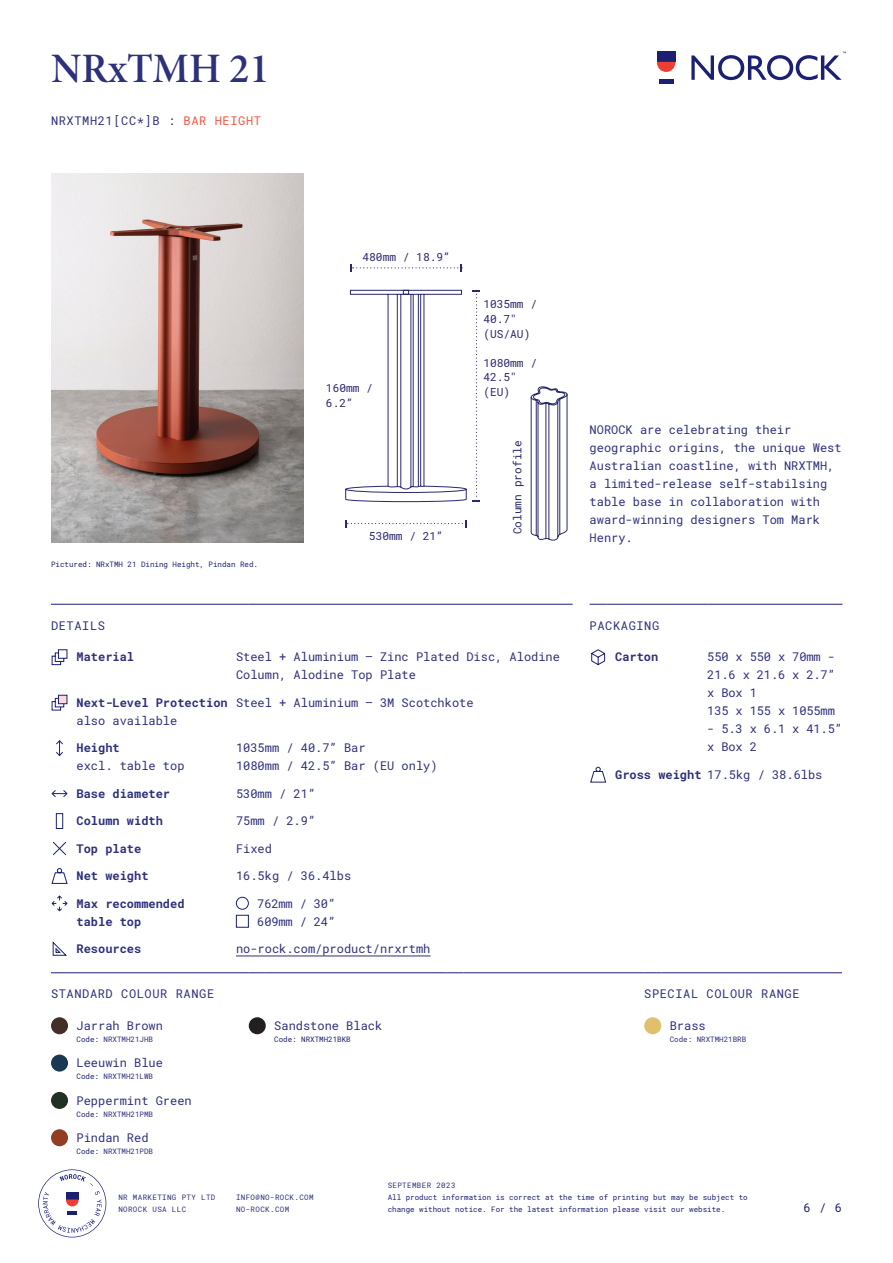
<style>
.page{position:relative;width:893px;height:1263px;background:#fff}
.page>*{position:absolute;margin:0;border:0;box-sizing:border-box;transform-origin:0 0}
.t1{font:42px "Minion Pro Semibold Subh";color:#2d307a}
.t2{font:12px/18px "Roboto Mono";color:#2d307a}
.t3{font:700 12px/18px "Roboto Mono";color:#2d307a}
.t4{font:12px "Roboto Mono";letter-spacing:.05em;color:#2d307a}
.t5{font:12px "Roboto Mono";color:#1c2072}
.t6{font:11.25px/14.5px "Roboto Mono";color:#2a296d}
.t7{font:7.5px/12px "Roboto Mono";color:#1c2072}
.t8{font:7.5px "Roboto Mono";color:#2d307a}
.t9{font:7.5px/12px "Roboto Mono";letter-spacing:.05em;color:#2d307a}
.s1{color:#f05642}
.s2{font-weight:700}
.s3{color:#1c2072}
</style>
<div class="page">
<hr style="left:659px;top:80px;width:14px;height:4px;background:#1c2072">
<div style="left:657px;top:51px;width:18px;height:11px;background:#1c2072"></div>
<svg style="left:657px;top:62px;width:18px;height:10px"></svg>
<svg style="left:691px;top:52px;width:155px;height:28px"></svg>
<svg style="left:38px;top:1169px;width:68px;height:68px"></svg>
<img style="left:51px;top:174px;width:252px;height:368px">
<svg style="left:51px;top:604px;width:17px;height:1px"></svg>
<hr style="left:68px;top:604px;width:168px;height:1px;background:#1c2072">
<svg style="left:236px;top:604px;width:13px;height:1px"></svg>
<hr style="left:249px;top:604px;width:324px;height:1px;background:#1c2072">
<svg style="left:51px;top:649px;width:17px;height:16px"></svg>
<svg style="left:51px;top:698px;width:14px;height:13px"></svg>
<div style="left:58px;top:695px;width:9px;height:9px;background:#fcd9d7;border:1px solid #1c2072"></div>
<svg style="left:56px;top:740px;width:7px;height:16px"></svg>
<svg style="left:51px;top:790px;width:17px;height:7px"></svg>
<svg style="left:55px;top:813px;width:9px;height:16px"></svg>
<div style="left:56px;top:813px;width:7px;height:16px;border:1px solid #1c2072"></div>
<svg style="left:53px;top:841px;width:14px;height:15px"></svg>
<svg style="left:51px;top:868px;width:17px;height:16px"></svg>
<svg style="left:51px;top:895px;width:17px;height:17px"></svg>
<div style="left:236px;top:897px;width:13px;height:13px;border:1px solid #1c2072;border-radius:50%"></div>
<div style="left:236px;top:915px;width:13px;height:13px;border:1px solid #1c2072"></div>
<svg style="left:52px;top:941px;width:15px;height:15px"></svg>
<hr style="left:236px;top:955px;width:194px;height:1px;background:#2d307a">
<svg style="left:590px;top:604px;width:17px;height:1px"></svg>
<hr style="left:607px;top:604px;width:100px;height:1px;background:#1c2072">
<hr style="left:707px;top:604px;width:135px;height:1px;background:#1c2072">
<svg style="left:591px;top:649px;width:15px;height:17px"></svg>
<svg style="left:590px;top:766px;width:17px;height:17px"></svg>
<svg style="left:345px;top:289px;width:122px;height:213px"></svg>
<svg style="left:351px;top:264px;width:111px;height:7px"></svg>
<svg style="left:346px;top:520px;width:121px;height:7px"></svg>
<svg style="left:473px;top:290px;width:7px;height:212px"></svg>
<svg style="left:530px;top:386px;width:38px;height:155px"></svg>
<svg style="left:51px;top:972px;width:17px;height:1px"></svg>
<hr style="left:68px;top:972px;width:181px;height:1px;background:#1c2072">
<svg style="left:249px;top:972px;width:17px;height:1px"></svg>
<hr style="left:266px;top:972px;width:180px;height:1px;background:#1c2072">
<svg style="left:446px;top:972px;width:17px;height:1px"></svg>
<hr style="left:463px;top:972px;width:181px;height:1px;background:#1c2072">
<svg style="left:644px;top:972px;width:17px;height:1px"></svg>
<hr style="left:661px;top:972px;width:181px;height:1px;background:#1c2072">
<div style="left:51px;top:1017px;width:17px;height:17px;background:#432e28;border-radius:50%"></div>
<div style="left:249px;top:1017px;width:17px;height:17px;background:#231f20;border-radius:50%"></div>
<div style="left:644px;top:1017px;width:17px;height:17px;background:#e0c06d;border-radius:50%"></div>
<div style="left:51px;top:1054px;width:17px;height:17px;background:#1a3754;border-radius:50%"></div>
<div style="left:51px;top:1092px;width:17px;height:17px;background:#213123;border-radius:50%"></div>
<div style="left:51px;top:1129px;width:17px;height:17px;background:#923e23;border-radius:50%"></div>
<h1 class="t1" style="left:51px;top:40px;width:220px">NRxTMH 21</h1>
<p class="t4" style="left:51px;top:112px;width:212px">NRXTMH21[CC*]B : <span class="s1">BAR HEIGHT</span></p>
<p class="t7" style="left:51px;top:558px;width:209px">Pictured: NRxTMH 21 Dining Height, Pindan Red.</p>
<p class="t6" style="left:362px;top:249px;width:89px">480mm / 18.9”</p>
<p class="t6" style="left:326px;top:380px;width:49px">160mm /<br>6.2”</p>
<p class="t6" style="left:369px;top:529px;width:76px">530mm / 21”</p>
<p class="t6" style="left:483px;top:297px;width:55px">1035mm /<br>40.7" (US/AU)</p>
<p class="t6" style="left:483px;top:355px;width:55px">1080mm /<br>42.5" (EU)</p>
<p class="t6" style="left:510px;top:534px;width:96px;rotate:-90deg">Column profile</p>
<p class="t4" style="left:51px;top:617px;width:55px">DETAILS</p>
<p class="t3" style="left:77px;top:647px;width:59px">Material</p>
<p class="t2" style="left:236px;top:647px;width:326px">Steel + Aluminium — Zinc Plated Disc, Alodine<br>Column, Alodine Top Plate</p>
<p class="t3" style="left:77px;top:693px;width:153px">Next-Level Protection</p>
<p class="t2" style="left:77px;top:711px;width:102px">also available</p>
<p class="t2" style="left:236px;top:693px;width:239px">Steel + Aluminium — 3M Scotchkote</p>
<p class="t3" style="left:77px;top:738px;width:45px">Height</p>
<p class="t2" style="left:77px;top:756px;width:110px">excl. table top</p>
<p class="t2" style="left:236px;top:738px;width:203px">1035mm / 40.7” Bar<br>1080mm / 42.5” Bar (EU only)</p>
<p class="t3" style="left:77px;top:784px;width:95px">Base diameter</p>
<p class="t2" style="left:236px;top:784px;width:81px">530mm / 21”</p>
<p class="t3" style="left:77px;top:811px;width:88px">Column width</p>
<p class="t2" style="left:236px;top:811px;width:81px">75mm / 2.9”</p>
<p class="t3" style="left:77px;top:839px;width:66px">Top plate</p>
<p class="t2" style="left:236px;top:839px;width:37px">Fixed</p>
<p class="t3" style="left:77px;top:866px;width:74px">Net weight</p>
<p class="t2" style="left:236px;top:866px;width:117px">16.5kg / 36.4lbs</p>
<p class="t3" style="left:77px;top:894px;width:110px">Max recommended table top</p>
<p class="t2" style="left:257px;top:894px;width:79px">762mm / 30”<br>609mm / 24”</p>
<p class="t3" style="left:77px;top:939px;width:66px">Resources</p>
<p class="t2" style="left:236px;top:939px;width:196px">no-rock.com/product/nrxrtmh</p>
<p class="t2" style="left:590px;top:421px;width:254px">NOROCK are celebrating their geographic origins, the unique West<br>Australian coastline, with NRXTMH, a limited-release self-stabilsing table base in collaboration with award-winning designers Tom Mark<br>Henry.</p>
<p class="t4" style="left:590px;top:617px;width:71px">PACKAGING</p>
<p class="t3" style="left:615px;top:647px;width:45px">Carton</p>
<p class="t2" style="left:707px;top:647px;width:129px">550 x 550 x 70mm -<br>21.6 x 21.6 x 2.7” x Box 1<br>135 x 155 x 1055mm</p>
<p class="t2" style="left:707px;top:719px;width:136px">- 5.3 x 6.1 x 41.5” x Box 2</p>
<p class="t2" style="left:615px;top:765px;width:209px"><span class="s2">Gross weight</span> 17.5kg / 38.6lbs</p>
<p class="t4" style="left:51px;top:985px;width:165px">STANDARD COLOUR RANGE</p>
<p class="t4" style="left:644px;top:985px;width:157px">SPECIAL COLOUR RANGE</p>
<p class="t2" style="left:77px;top:1016px;width:88px">Jarrah Brown</p>
<p class="t8" style="left:77px;top:1034px;width:78px"><span class="s3">Code:</span> NRXTMH21JHB</p>
<p class="t2" style="left:274px;top:1016px;width:109px">Sandstone Black</p>
<p class="t7" style="left:274px;top:1033px;width:78px">Code: NRXTMH21BKB</p>
<p class="t2" style="left:670px;top:1016px;width:37px">Brass</p>
<p class="t8" style="left:670px;top:1034px;width:78px">Code: NRXTMH21BRB</p>
<p class="t2" style="left:77px;top:1053px;width:88px">Leeuwin Blue</p>
<p class="t8" style="left:77px;top:1071px;width:78px"><span class="s3">Code:</span> NRXTMH21LWB</p>
<p class="t2" style="left:77px;top:1091px;width:117px">Peppermint Green</p>
<p class="t8" style="left:77px;top:1108px;width:78px"><span class="s3">Code:</span> NRXTMH21PMB</p>
<p class="t2" style="left:77px;top:1128px;width:74px">Pindan Red</p>
<p class="t8" style="left:77px;top:1146px;width:78px"><span class="s3">Code:</span> NRXTMH21PDB</p>
<p class="t9" style="left:118px;top:1191px;width:99px">NR MARKETING PTY LTD<br>NOROCK USA LLC</p>
<p class="t9" style="left:236px;top:1191px;width:79px">INFO@NO-ROCK.COM<br>NO-ROCK.COM</p>
<p class="t9" style="left:388px;top:1179px;width:69px">SEPTEMBER 2023</p>
<p class="t7" style="left:388px;top:1191px;width:362px">All product information is correct at the time of printing but may be subject to change without notice. For the latest information please visit our website.</p>
<p class="t5" style="left:803px;top:1199px;width:40px">6 / 6</p>
</div>
